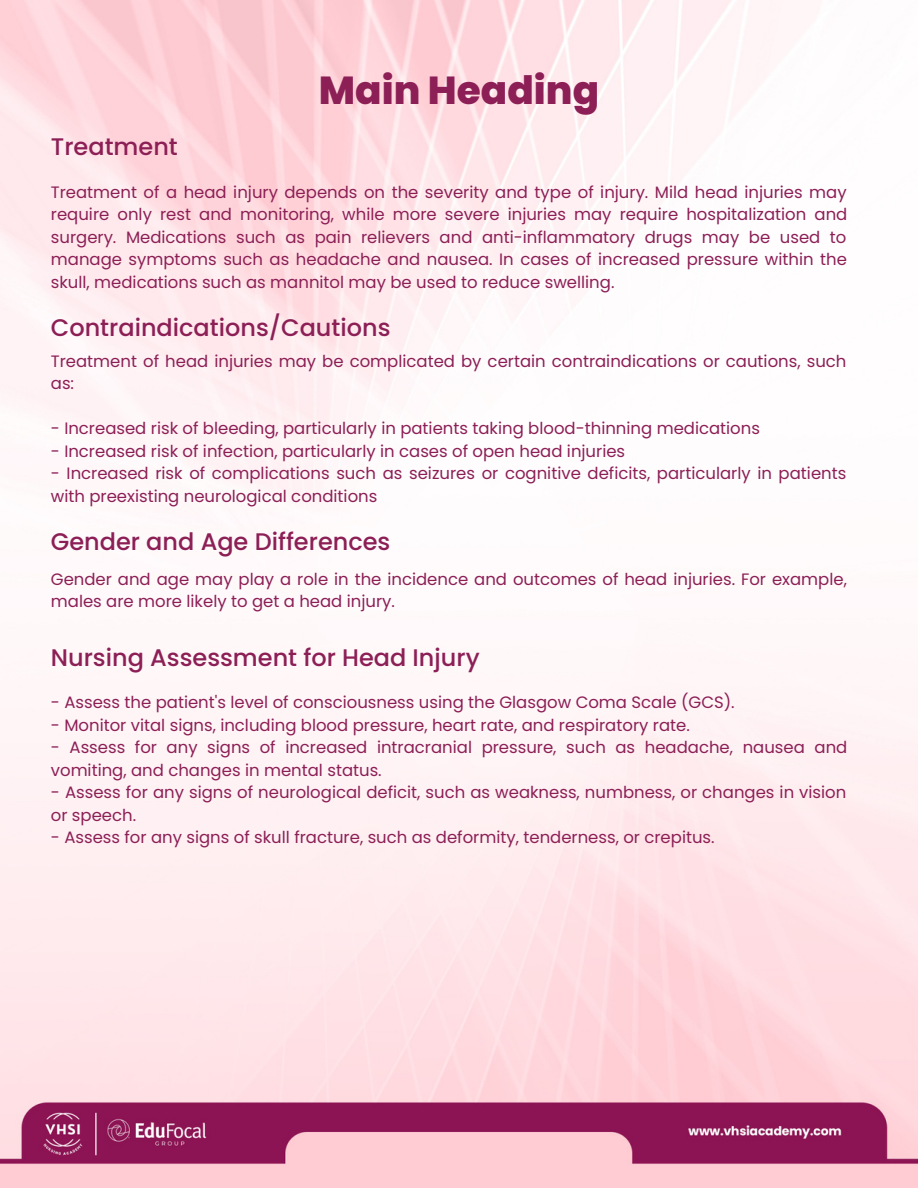
<style>
.page{position:relative;width:918px;height:1188px;background:#fff}
.page>*{position:absolute;margin:0;border:0;box-sizing:border-box;transform-origin:0 0}
.t1{font:800 39px "Poppins";color:#8c1f56}
.t2{font:500 24px "Poppins";color:#8c1f56}
.t3{font:16.5px/22.5px "Poppins";color:#8c1f56}
</style>
<div class="page">
<img style="left:0;top:0;width:918px;height:1188px">
<p class="t1" style="left:319px;top:63px;width:282px">Main Heading</p>
<p class="t2" style="left:51px;top:130px;width:128px">Treatment</p>
<p class="t3" style="left:51px;top:181px;width:798px;text-align:justify">Treatment of a head injury depends on the severity and type of injury. Mild head injuries may require only rest and monitoring, while more severe injuries may require hospitalization and surgery. Medications such as pain relievers and anti-inflammatory drugs may be used to manage symptoms such as headache and nausea. In cases of increased pressure within the skull, medications such as mannitol may be used to reduce swelling.</p>
<p class="t2" style="left:51px;top:310px;width:341px">Contraindications/Cautions</p>
<p class="t3" style="left:51px;top:350px;width:797px">Treatment of head injuries may be complicated by certain contraindications or cautions, such as:</p>
<p class="t3" style="left:51px;top:417px;width:711px">- Increased risk of bleeding, particularly in patients taking blood-thinning medications</p>
<p class="t3" style="left:51px;top:440px;width:576px">- Increased risk of infection, particularly in cases of open head injuries</p>
<p class="t3" style="left:51px;top:462px;width:797px">- Increased risk of complications such as seizures or cognitive deficits, particularly in patients with preexisting neurological conditions</p>
<p class="t2" style="left:51px;top:524px;width:341px">Gender and Age Differences</p>
<p class="t3" style="left:51px;top:567px;width:798px">Gender and age may play a role in the incidence and outcomes of head injuries. For example, males are more likely to get a head injury.</p>
<p class="t2" style="left:51px;top:641px;width:430px">Nursing Assessment for Head Injury</p>
<p class="t3" style="left:51px;top:691px;width:685px">- Assess the patient's level of consciousness using the Glasgow Coma Scale (GCS).</p>
<p class="t3" style="left:51px;top:714px;width:640px">- Monitor vital signs, including blood pressure, heart rate, and respiratory rate.</p>
<p class="t3" style="left:51px;top:736px;width:798px">- Assess for any signs of increased intracranial pressure, such as headache, nausea and vomiting, and changes in mental status.</p>
<p class="t3" style="left:51px;top:781px;width:797px">- Assess for any signs of neurological deficit, such as weakness, numbness, or changes in vision or speech.</p>
<p class="t3" style="left:51px;top:826px;width:665px">- Assess for any signs of skull fracture, such as deformity, tenderness, or crepitus.</p>
</div>
